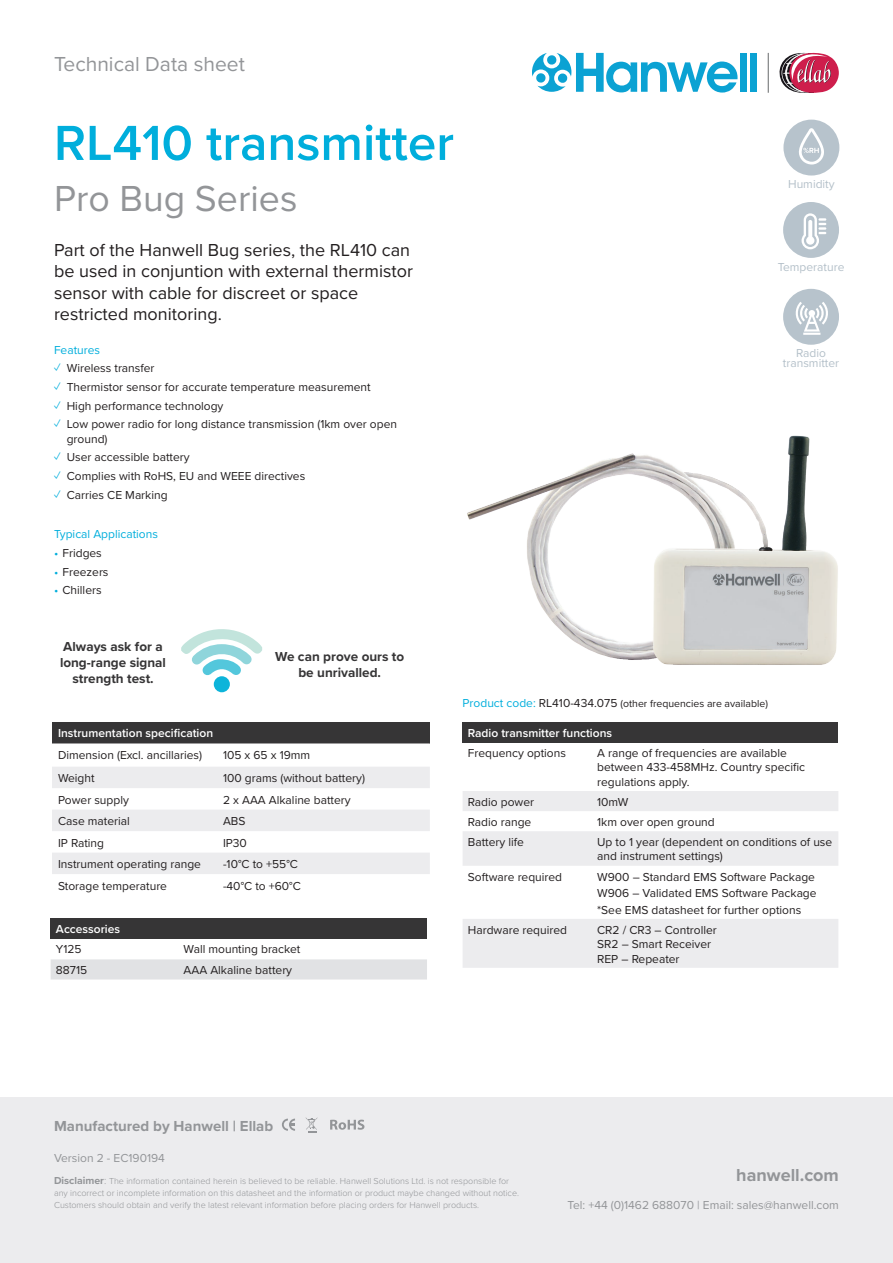
<style>
.page{position:relative;width:893px;height:1263px;background:#fff}
.page>*{position:absolute;margin:0;border:0;box-sizing:border-box;transform-origin:0 0}
.t1{font:600 51px "Proxima Nova";color:#00aedc}
.t2{font:37.5px "Proxima Nova";color:#939598}
.t3{font:21px "Proxima Nova";color:#939598}
.t4{font:18px/21.6px "Proxima Nova";color:#231f20}
.t5{font:700 18px "Proxima Nova";color:#939598}
.t6{font:700 15px "Proxima Nova";color:#939598}
.t7{font:700 13.5px/16.2px "Proxima Nova";color:#363536;text-align:center}
.t8{font:12px/14.4px "Proxima Nova";color:#231f20}
.t9{font:600 12px "Proxima Nova";color:#fff}
.t10{font:12px "Proxima Nova";color:#939598}
.t11{font:12px/9.3px "Proxima Nova";color:#b4c0c9;text-align:center}
.t12{font:12px "Proxima Nova";color:#00aedc}
.t13{font:10.5px "Proxima Nova";color:#231f20}
.t14{font:300 9px/12px "Proxima Nova";color:#939598}
.s1{color:#00aedc}
.s2{font-size:12px;color:#00aedc}
.s3{font-size:12px}
.s4{font-weight:700;font-size:10.5px}
.s5{font-size:10.5px}
</style>
<div class="page">
<div style="left:0;top:1097px;width:893px;height:166px;background:#ececee"></div>
<div style="left:740px;top:53px;width:7px;height:39px;background:#0ba2d3"></div>
<div style="left:750px;top:53px;width:7px;height:39px;background:#0ba2d3"></div>
<svg style="left:532px;top:53px;width:205px;height:40px"></svg>
<hr style="left:768px;top:53px;width:1px;height:40px;background:#66696a">
<svg style="left:779px;top:53px;width:60px;height:40px"></svg>
<svg style="left:306px;top:1118px;width:11px;height:14px"></svg>
<svg style="left:330px;top:1119px;width:34px;height:11px"></svg>
<svg style="left:282px;top:1118px;width:13px;height:13px"></svg>
<img style="left:467px;top:435px;width:371px;height:230px">
<div style="left:783px;top:120px;width:56px;height:56px;background:#b7c3cc;border-radius:50%"></div>
<svg style="left:799px;top:128px;width:25px;height:37px"></svg>
<div style="left:783px;top:202px;width:56px;height:56px;background:#b7c3cc;border-radius:50%"></div>
<svg style="left:801px;top:213px;width:25px;height:36px"></svg>
<div style="left:51px;top:918px;width:376px;height:20px;background:#363536"></div>
<div style="left:51px;top:959px;width:376px;height:20px;background:#e1e2e4"></div>
<svg style="left:181px;top:629px;width:81px;height:47px"></svg>
<div style="left:214px;top:676px;width:16px;height:16px;background:#0db4da;border-radius:50%"></div>
<div style="left:783px;top:289px;width:56px;height:56px;background:#b7c3cc;border-radius:50%"></div>
<svg style="left:795px;top:302px;width:33px;height:33px"></svg>
<div style="left:52px;top:722px;width:378px;height:21px;background:#363536"></div>
<svg style="left:52px;top:743px;width:378px;height:1px"></svg>
<svg style="left:52px;top:767px;width:378px;height:107px"></svg>
<div style="left:463px;top:722px;width:375px;height:20px;background:#363536"></div>
<svg style="left:463px;top:791px;width:375px;height:177px;fill:#ececee"></svg>
<h3 class="t3" style="left:54px;top:48px;width:192px">Technical Data sheet</h3>
<h1 class="t1" style="left:54px;top:105px;width:401px">RL410 transmitter</h1>
<h2 class="t2" style="left:54px;top:171px;width:245px">Pro Bug Series</h2>
<h3 class="t4" style="left:54px;top:238px;width:361px">Part of the Hanwell Bug series, the RL410 can be used in conjuntion with external thermistor sensor with cable for discreet or space restricted monitoring.</h3>
<p class="t12" style="left:54px;top:341px;width:48px">Features</p>
<p class="t8" style="left:54px;top:361px;width:102px"><span class="s1">✓</span> Wireless transfer</p>
<p class="t8" style="left:54px;top:379px;width:318px"><span class="s1">✓</span> Thermistor sensor for accurate temperature measurement</p>
<p class="t8" style="left:54px;top:398px;width:171px"><span class="s1">✓</span> High performance technology</p>
<p class="t8" style="left:67px;top:416px;width:332px;text-indent:-13px"><span class="s1">✓</span> Low power radio for long distance transmission (1km over open ground)</p>
<p class="t8" style="left:54px;top:450px;width:137px"><span class="s1">✓</span> User accessible battery</p>
<p class="t8" style="left:54px;top:468px;width:253px"><span class="s1">✓</span> Complies with RoHS, EU and WEEE directives</p>
<p class="t8" style="left:54px;top:487px;width:115px"><span class="s1">✓</span> Carries CE Marking</p>
<p class="t12" style="left:54px;top:525px;width:106px">Typical Applications</p>
<p class="t8" style="left:54px;top:545px;width:49px"><span class="s1">•</span> Fridges</p>
<p class="t8" style="left:54px;top:564px;width:56px"><span class="s1">•</span> Freezers</p>
<p class="t8" style="left:54px;top:583px;width:49px"><span class="s1">•</span> Chillers</p>
<p class="t11" style="left:788px;top:179px;width:48px">Humidity</p>
<p class="t11" style="left:778px;top:261px;width:68px">Temperature</p>
<p class="t11" style="left:783px;top:348px;width:58px">Radio transmitter</p>
<p class="t7" style="left:60px;top:638px;width:108px">Always ask for a long-range signal strength test.</p>
<p class="t7" style="left:275px;top:648px;width:131px">We can prove ours to be unrivalled.</p>
<p class="t9" style="left:58px;top:724px;width:157px">Instrumentation specification</p>
<p class="t8" style="left:58px;top:747px;width:146px">Dimension (Excl. ancillaries)</p>
<p class="t8" style="left:223px;top:747px;width:89px">105 x 65 x 19mm</p>
<p class="t8" style="left:58px;top:770px;width:38px">Weight</p>
<p class="t8" style="left:223px;top:770px;width:143px">100 grams (without battery)</p>
<p class="t8" style="left:58px;top:792px;width:72px">Power supply</p>
<p class="t8" style="left:223px;top:792px;width:129px">2 x AAA Alkaline battery</p>
<p class="t8" style="left:58px;top:813px;width:73px">Case material</p>
<p class="t8" style="left:223px;top:813px;width:24px">ABS</p>
<p class="t8" style="left:58px;top:835px;width:48px">IP Rating</p>
<p class="t8" style="left:223px;top:835px;width:25px">IP30</p>
<p class="t8" style="left:58px;top:856px;width:145px">Instrument operating range</p>
<p class="t8" style="left:223px;top:856px;width:76px">-10°C to +55°C</p>
<p class="t8" style="left:58px;top:878px;width:111px">Storage temperature</p>
<p class="t8" style="left:223px;top:878px;width:79px">-40°C to +60°C</p>
<p class="t9" style="left:56px;top:920px;width:66px">Accessories</p>
<p class="t8" style="left:56px;top:941px;width:27px">Y125</p>
<p class="t8" style="left:184px;top:941px;width:118px">Wall mounting bracket</p>
<p class="t8" style="left:56px;top:962px;width:33px">88715</p>
<p class="t8" style="left:184px;top:962px;width:110px">AAA Alkaline battery</p>
<p class="t13" style="left:463px;top:696px;width:307px"><span class="s2">Product code:</span> <span class="s3">RL410-434.075</span> (other frequencies are available)</p>
<p class="t9" style="left:468px;top:724px;width:146px">Radio transmitter functions</p>
<p class="t8" style="left:468px;top:745px;width:100px">Frequency options</p>
<p class="t8" style="left:597px;top:745px;width:209px">A range of frequencies are available between 433-458MHz. Country specific regulations apply.</p>
<p class="t8" style="left:468px;top:794px;width:68px">Radio power</p>
<p class="t8" style="left:597px;top:794px;width:33px">10mW</p>
<p class="t8" style="left:468px;top:814px;width:65px">Radio range</p>
<p class="t8" style="left:597px;top:814px;width:119px">1km over open ground</p>
<p class="t8" style="left:468px;top:834px;width:58px">Battery life</p>
<p class="t8" style="left:597px;top:834px;width:237px">Up to 1 year (dependent on conditions of use and instrument settings)</p>
<p class="t8" style="left:468px;top:869px;width:96px">Software required</p>
<p class="t8" style="left:597px;top:868px;width:221px;line-height:16.5px">W900 – Standard EMS Software Package<br>W906 – Validated EMS Software Package *See EMS datasheet for further options</p>
<p class="t8" style="left:468px;top:922px;width:101px">Hardware required</p>
<p class="t8" style="left:597px;top:922px;width:121px">CR2 / CR3 – Controller<br>SR2 – Smart Receiver<br>REP – Repeater</p>
<p class="t6" style="left:54px;top:1114px;width:221px">Manufactured by Hanwell | Ellab</p>
<p class="t10" style="left:54px;top:1149px;width:112px">Version 2 - EC190194</p>
<p class="t14" style="left:54px;top:1174px;width:467px"><span class="s4">Disclaimer</span><span class="s5">:</span> The information contained herein is believed to be reliable. Hanwell Solutions Ltd. is not responsible for any incorrect or incomplete information on this datasheet and the information or product maybe changed without notice.<br>Customers should obtain and verify the latest relevant information before placing orders for Hanwell products.</p>
<h3 class="t5" style="left:736px;top:1161px;width:104px">hanwell.com</h3>
<p class="t10" style="left:568px;top:1195px;width:273px">Tel: +44 (0)1462 688070 | Email: sales@hanwell.com</p>
</div>
